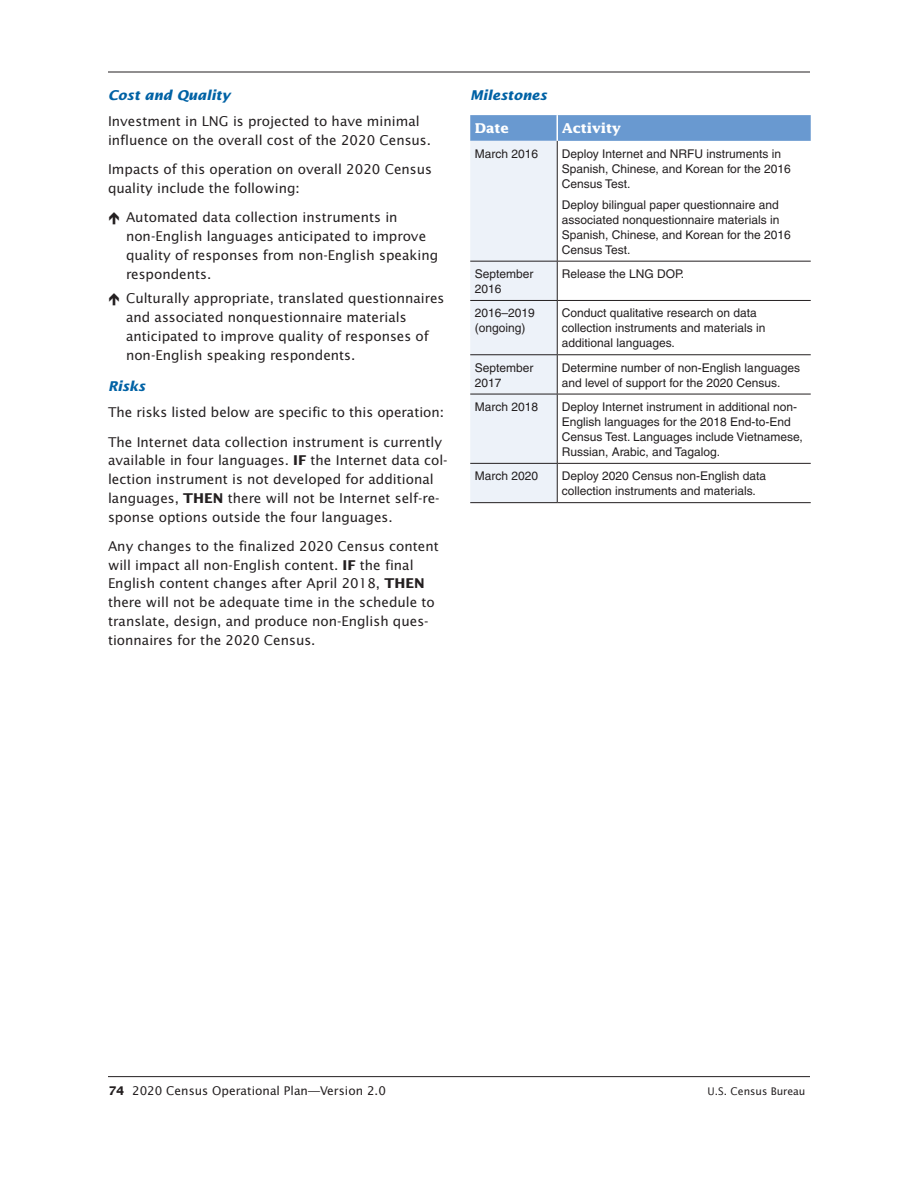
<style>
.page{position:relative;width:918px;height:1188px;background:#fff}
.page>*{position:absolute;margin:0;border:0;box-sizing:border-box;transform-origin:0 0}
.body_text{font:13.5px/18.8px "Lucida Sans";color:#231f20}
.subhead3{font:italic 700 13.5px "Lucida Sans";color:#0062a5}
.table_boxhead{font:700 13.5px "Lucida";color:#fff}
.table_text_right{font:12px/15px "Helvetica";color:#231f20}
.table_text_left{font:12px/15px "Helvetica";color:#231f20}
.t1{font:12px "Lucida Sans";color:#231f20}
.t2{font:10.5px "Lucida Sans";color:#231f20}
.s1{font-weight:700}
</style>
<div class="page">
<hr style="left:108px;top:72px;width:702px;height:1px;background:#231f20">
<hr style="left:108px;top:1076px;width:702px;height:1px;background:#231f20">
<svg style="left:470px;top:115px;width:341px;height:387px"></svg>
<hr style="left:470px;top:261px;width:87px;height:1px;background:#231f20">
<hr style="left:557px;top:261px;width:254px;height:1px;background:#231f20">
<hr style="left:470px;top:300px;width:87px;height:1px;background:#231f20">
<hr style="left:557px;top:300px;width:254px;height:1px;background:#231f20">
<hr style="left:470px;top:354px;width:87px;height:1px;background:#231f20">
<hr style="left:557px;top:354px;width:254px;height:1px;background:#231f20">
<hr style="left:470px;top:394px;width:87px;height:1px;background:#231f20">
<hr style="left:557px;top:394px;width:254px;height:1px;background:#231f20">
<hr style="left:470px;top:463px;width:87px;height:1px;background:#231f20">
<hr style="left:557px;top:463px;width:254px;height:1px;background:#231f20">
<hr style="left:470px;top:502px;width:87px;height:1px;background:#231f20">
<hr style="left:557px;top:502px;width:254px;height:1px;background:#231f20">
<hr style="left:557px;top:141px;width:1px;height:120px;background:#231f20">
<hr style="left:557px;top:262px;width:1px;height:38px;background:#231f20">
<hr style="left:557px;top:301px;width:1px;height:53px;background:#231f20">
<hr style="left:557px;top:355px;width:1px;height:39px;background:#231f20">
<hr style="left:557px;top:394px;width:1px;height:69px;background:#231f20">
<hr style="left:557px;top:464px;width:1px;height:38px;background:#231f20">
<hr style="left:556px;top:115px;width:2px;height:26px;background:#fff">
<p class="subhead3" style="left:108px;top:88px;width:124px">Cost and Quality</p>
<p class="body_text" style="left:108px;top:112px;width:325px">Investment in LNG is projected to have minimal influence on the overall cost of the 2020 Census.</p>
<p class="body_text" style="left:108px;top:160px;width:326px">Impacts of this operation on overall 2020 Census quality include the following:</p>
<p class="body_text" style="left:126px;top:208px;width:314px">Automated data collection instruments in non-English languages anticipated to improve quality of responses from non-English speaking respondents.</p>
<p class="body_text" style="left:126px;top:289px;width:320px">Culturally appropriate, translated questionnaires and associated nonquestionnaire materials anticipated to improve quality of responses of non-English speaking respondents.</p>
<p class="subhead3" style="left:108px;top:379px;width:39px">Risks</p>
<p class="body_text" style="left:108px;top:403px;width:337px">The risks listed below are specific to this operation:</p>
<p class="body_text" style="left:108px;top:433px;width:341px">The Internet data collection instrument is currently available in four languages. <span class="s1">IF</span> the Internet data col&shy;lection instrument is not developed for additional languages, <span class="s1">THEN</span> there will not be Internet self-re&shy;sponse options outside the four languages.</p>
<p class="body_text" style="left:108px;top:537px;width:332px">Any changes to the finalized 2020 Census content will impact all non-English content. <span class="s1">IF</span> the final English content changes after April 2018, <span class="s1">THEN </span>there will not be adequate time in the schedule to translate, design, and produce non-English ques&shy;tionnaires for the 2020 Census.</p>
<p class="subhead3" style="left:470px;top:88px;width:78px">Milestones</p>
<p class="table_boxhead" style="left:475px;top:120px;width:36px">Date</p>
<p class="table_boxhead" style="left:562px;top:120px;width:61px">Activity</p>
<p class="table_text_left" style="left:475px;top:146px;width:65px">March 2016</p>
<p class="table_text_right" style="left:562px;top:146px;width:231px">Deploy Internet and NRFU instruments in<br>Spanish, Chinese, and Korean for the 2016<br>Census Test.</p>
<p class="table_text_right" style="left:562px;top:197px;width:231px">Deploy bilingual paper questionnaire and associated nonquestionnaire materials in Spanish, Chinese, and Korean for the 2016<br>Census Test.</p>
<p class="table_text_left" style="left:475px;top:266px;width:60px">September<br>2016</p>
<p class="table_text_right" style="left:562px;top:266px;width:124px">Release the LNG DOP.</p>
<p class="table_text_left" style="left:475px;top:306px;width:62px">2016–2019 (ongoing)</p>
<p class="table_text_right" style="left:562px;top:306px;width:205px">Conduct qualitative research on data collection instruments and materials in additional languages.</p>
<p class="table_text_left" style="left:475px;top:360px;width:60px">September<br>2017</p>
<p class="table_text_right" style="left:562px;top:360px;width:240px">Determine number of non-English languages and level of support for the 2020 Census.</p>
<p class="table_text_left" style="left:475px;top:399px;width:65px">March 2018</p>
<p class="table_text_right" style="left:562px;top:399px;width:243px">Deploy Internet instrument in additional non-English languages for the 2018 End-to-End Census Test. Languages include Vietnamese, Russian, Arabic, and Tagalog.</p>
<p class="table_text_left" style="left:475px;top:468px;width:65px">March 2020</p>
<p class="table_text_right" style="left:562px;top:468px;width:206px">Deploy 2020 Census non-English data collection instruments and materials.</p>
<p class="t1" style="left:108px;top:1083px;width:280px"><span class="s1">74</span> 2020 Census Operational Plan—Version 2.0</p>
<p class="t2" style="left:708px;top:1085px;width:99px">U.S. Census Bureau</p>
</div>
